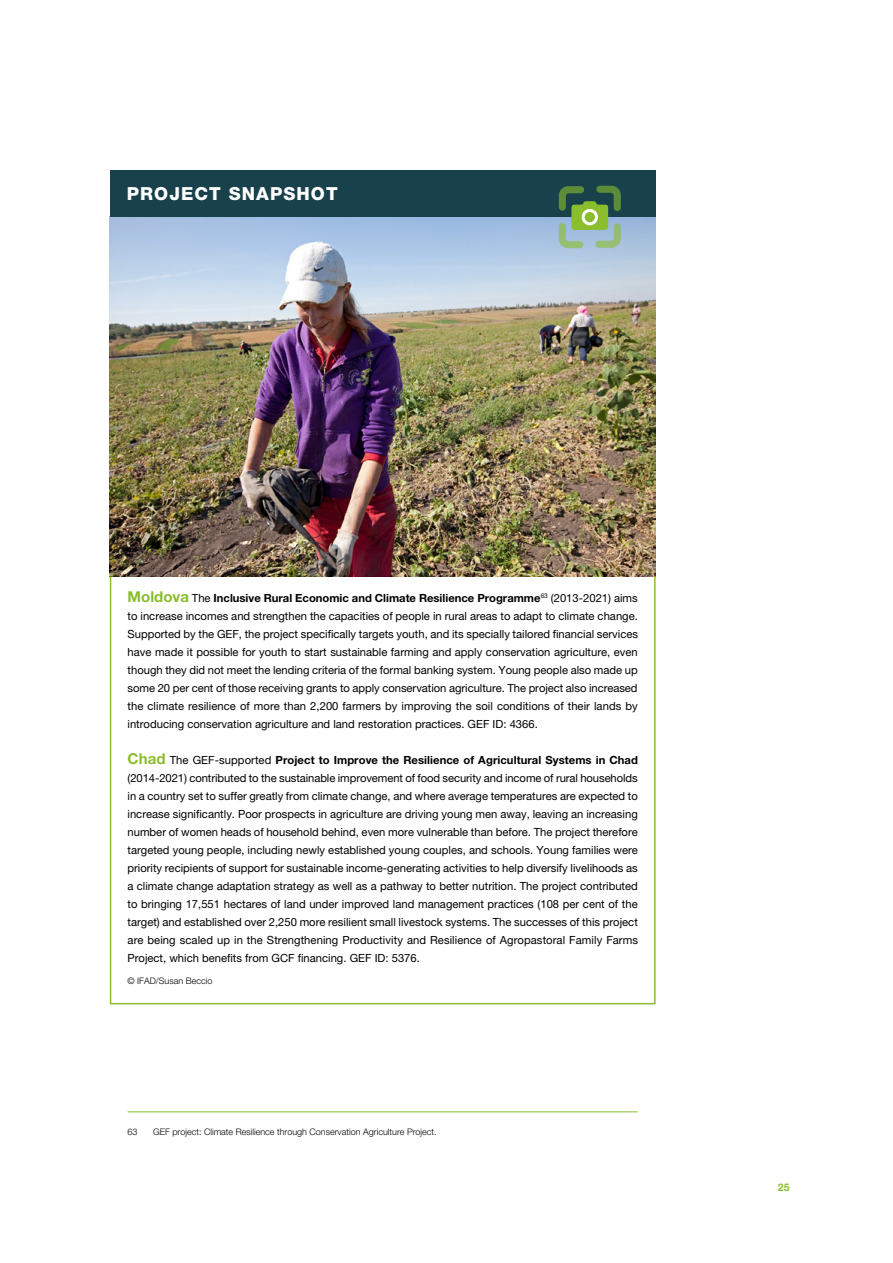
<style>
.page{position:relative;width:893px;height:1263px;background:#fff}
.page>*{position:absolute;margin:0;border:0;box-sizing:border-box;transform-origin:0 0}
.IFAD_body_copy_9_4_1{font:800 18px "Helvetica Neue LT Pro";letter-spacing:.06em;color:#fff}
.IFAD_Snapshot_body_c{font:11.25px/18px "Helvetica Neue LT Pro";color:#000;text-align:justify}
.t1{font:700 10.5px "Helvetica Neue LT Pro";color:#8bbe2d}
.IFAD_Footnote{font:300 9px "Helvetica Neue LT Pro";color:#000}
.IFAD_Snapshot_body_c-2{font:300 9px "Helvetica Neue LT Pro";color:#000}
.s1{font-weight:700;font-size:15px;color:#8bbe2d}
.s2{font-weight:700}
</style>
<div class="page">
<hr style="left:128px;top:1111px;width:510px;height:1px;background:#8bbe2d">
<img style="left:110px;top:217px;width:546px;height:359px">
<div style="left:110px;top:170px;width:546px;height:47px;background:#18414c"></div>
<svg style="left:555px;top:185px;width:69px;height:65px"></svg>
<p class="IFAD_body_copy_9_4_1" style="left:127px;top:183px;width:212px">PROJECT SNAPSHOT</p>
<p class="IFAD_Snapshot_body_c" style="left:128px;top:589px;width:512px"><span class="s1">Moldova</span> The <span class="s2">Inclusive Rural Economic and Climate Resilience Programme</span><sup>63</sup> (2013-2021) aims to increase incomes and strengthen the capacities of people in rural areas to adapt to climate change.<br>Supported by the GEF, the project specifically targets youth, and its specially tailored financial services have made it possible for youth to start sustainable farming and apply conservation agriculture, even though they did not meet the lending criteria of the formal banking system. Young people also made up some 20 per cent of those receiving grants to apply conservation agriculture. The project also increased the climate resilience of more than 2,200 farmers by improving the soil conditions of their lands by introducing conservation agriculture and land restoration practices. GEF ID: 4366.</p>
<p class="IFAD_Snapshot_body_c" style="left:128px;top:751px;width:512px"><span class="s1">Chad</span> The GEF-supported <span class="s2">Project to Improve the Resilience of Agricultural Systems in Chad </span>(2014-2021) contributed to the sustainable improvement of food security and income of rural households in a country set to suffer greatly from climate change, and where average temperatures are expected to increase significantly. Poor prospects in agriculture are driving young men away, leaving an increasing number of women heads of household behind, even more vulnerable than before. The project therefore targeted young people, including newly established young couples, and schools. Young families were priority recipients of support for sustainable income-generating activities to help diversify livelihoods as a climate change adaptation strategy as well as a pathway to better nutrition. The project contributed to bringing 17,551 hectares of land under improved land management practices (108 per cent of the target) and established over 2,250 more resilient small livestock systems. The successes of this project are being scaled up in the Strengthening Productivity and Resilience of Agropastoral Family Farms Project, which benefits from GCF financing. GEF ID: 5376.</p>
<p class="IFAD_Snapshot_body_c-2" style="left:128px;top:975px;width:86px">© IFAD/Susan Beccio</p>
<p class="IFAD_Footnote" style="left:128px;top:1127px;width:12px">63</p>
<p class="IFAD_Footnote" style="left:153px;top:1127px;width:285px">GEF project: Climate Resilience through Conservation Agriculture Project.</p>
<p class="t1" style="left:778px;top:1180px;width:13px">25</p>
</div>
